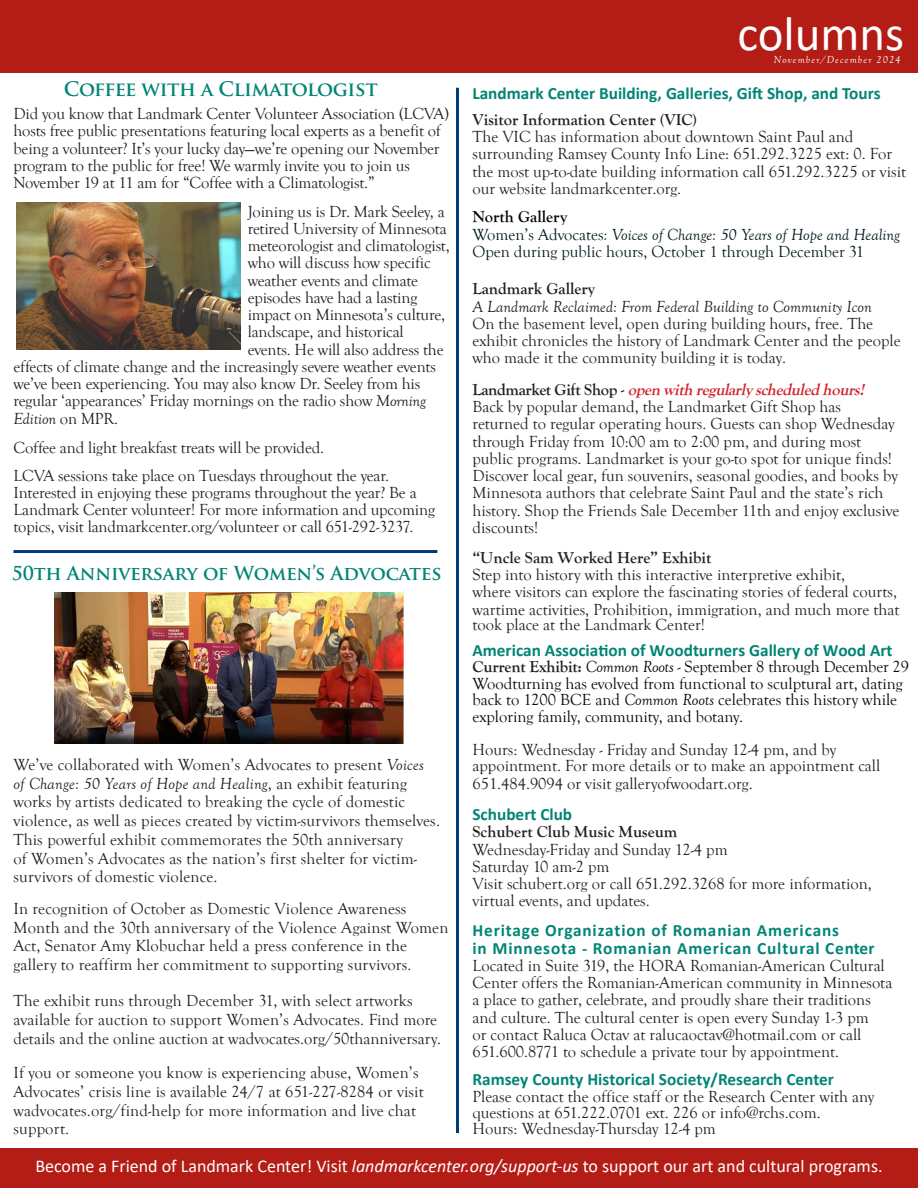
<style>
.page{position:relative;width:918px;height:1188px;background:#fff}
.page>*{position:absolute;margin:0;border:0;box-sizing:border-box;transform-origin:0 0}
.t1{font:48.9px "Calibri";color:#fff}
.t2{font:700 19.5px "Trajan Pro";letter-spacing:-.02em;color:#008575}
.t3{font:700 18.75px "Trajan Pro";letter-spacing:-.01em;color:#008575}
.t4{font:18px "Calibri";color:#fff}
.t5{font:700 17.25px "Calibri";color:#008575}
.t6{font:700 17.25px "Calibri";letter-spacing:.05em;color:#008575}
.t7{font:16.5px/17.2px "Goudy Old Style T";color:#231f20}
.t8{font:16.5px/16.5px "Goudy Old Style T";color:#090706}
.t9{font:700 16.5px "Goudy Old Style T";color:#231f20}
.t10{font:italic 16.5px "Goudy Old Style T";color:#231f20}
.t11{font:italic 16.5px "Goudy Old Style T";color:#061b22}
.t12{font:italic 700 16.5px "Goudy Old Style T";color:#d1232a}
.t13{font:16.5px "Goudy Old Style T";color:#061b22}
.t14{font:700 16.5px "Goudy Old Style T";color:#040503}
.t15{font:italic 10.5px "Goudy Old Style T";letter-spacing:.11em;color:#fff}
.s1{font-style:italic}
.s2{font-style:normal}
.s3{font-style:normal;color:#231f20}
.s4{font-weight:700;color:#231f20}
</style>
<div class="page">
<div style="left:0;top:1148px;width:918px;height:40px;background:#b41d15"></div>
<div style="left:0;top:0;width:918px;height:72px;background:#b41d15"></div>
<hr style="left:456px;top:88px;width:3px;height:1045px;background:#003d78">
<img style="left:54px;top:592px;width:350px;height:152px">
<hr style="left:13px;top:550px;width:424px;height:3px;background:#003d78">
<img style="left:16px;top:202px;width:224px;height:147px">
<p class="t1" style="left:738px;top:0;width:168px">columns</p>
<p class="t2" style="left:64px;top:77px;width:315px">Coffee with a Climatologist</p>
<p class="t7" style="left:14px;top:105px;width:437px">Did you know that Landmark Center Volunteer Association (LCVA) hosts free public presentations featuring local experts as a benefit of being a volunteer? It’s your lucky day—we’re opening our November program to the public for free! We warmly invite you to join us November 19 at 11 am for “Coffee with a Climatologist.”</p>
<p class="t7" style="left:248px;top:203px;width:198px">Joining us is Dr. Mark Seeley, a</p>
<p class="t7" style="left:248px;top:220px;width:201px">retired University of Minnesota</p>
<p class="t7" style="left:248px;top:237px;width:204px">meteorologist and climatologist,</p>
<p class="t7" style="left:248px;top:255px;width:184px">who will discuss how specific</p>
<p class="t7" style="left:248px;top:272px;width:172px">weather events and climate</p>
<p class="t7" style="left:248px;top:289px;width:171px">episodes have had a lasting</p>
<p class="t7" style="left:248px;top:306px;width:199px">impact on Minnesota’s culture,</p>
<p class="t7" style="left:248px;top:324px;width:158px">landscape, and historical</p>
<p class="t7" style="left:248px;top:341px;width:197px">events. He will also address the</p>
<p class="t7" style="left:14px;top:358px;width:424px">effects of climate change and the increasingly severe weather events</p>
<p class="t7" style="left:14px;top:375px;width:408px">we’ve been experiencing. You may also know Dr. Seeley from his</p>
<p class="t7" style="left:14px;top:393px;width:414px">regular ‘appearances’ Friday mornings on the radio show <span class="s1">Morning</span></p>
<p class="t10" style="left:14px;top:409px;width:106px">Edition <span class="s2">on MPR.</span></p>
<p class="t7" style="left:14px;top:439px;width:312px">Coffee and light breakfast treats will be provided.</p>
<p class="t7" style="left:14px;top:467px;width:423px">LCVA sessions take place on Tuesdays throughout the year.<br>Interested in enjoying these programs throughout the year? Be a Landmark Center volunteer! For more information and upcoming topics, visit landmarkcenter.org/volunteer or call 651-292-3237.</p>
<p class="t3" style="left:12px;top:561px;width:432px">50th Anniversary of Women’s Advocates</p>
<p class="t7" style="left:14px;top:755px;width:428px;line-height:18.8px">We’ve collaborated with Women’s Advocates to present <span class="s1">Voices<br>of Change: 50 Years of Hope and Healing</span>, an exhibit featuring works by artists dedicated to breaking the cycle of domestic violence, as well as pieces created by victim-survivors themselves.<br>This powerful exhibit commemorates the 50th anniversary<br>of Women’s Advocates as the nation’s first shelter for victim&shy;survivors of domestic violence.</p>
<p class="t7" style="left:14px;top:899px;width:436px;line-height:18.8px">In recognition of October as Domestic Violence Awareness Month and the 30th anniversary of the Violence Against Women Act, Senator Amy Klobuchar held a press conference in the gallery to reaffirm her commitment to supporting survivors.</p>
<p class="t7" style="left:14px;top:992px;width:429px;line-height:18.8px">The exhibit runs through December 31, with select artworks available for auction to support Women’s Advocates. Find more details and the online auction at wadvocates.org/50thanniversary.</p>
<p class="t7" style="left:14px;top:1064px;width:412px;line-height:18.8px">If you or someone you know is experiencing abuse, Women’s Advocates’ crisis line is available 24/7 at 651-227-8284 or visit wadvocates.org/find-help for more information and live chat support.</p>
<p class="t15" style="left:774px;top:54px;width:128px">November/December 2024</p>
<p class="t5" style="left:472px;top:81px;width:410px">Landmark Center Building, Galleries, Gift Shop, and Tours</p>
<p class="t9" style="left:472px;top:110px;width:226px">Visitor Information Center (VIC)</p>
<p class="t7" style="left:472px;top:128px;width:383px">The VIC has information about downtown Saint Paul and</p>
<p class="t7" style="left:472px;top:146px;width:435px">surrounding Ramsey County Info Line: 651.292.3225 ext: 0. For the most up-to-date building information call 651.292.3225 or visit our website landmarkcenter.org.</p>
<p class="t14" style="left:472px;top:208px;width:96px">North Gallery</p>
<p class="t11" style="left:472px;top:225px;width:429px"><span class="s2">Women’s Advocates</span>: Voices of Change: 50 Years of Hope and Healing</p>
<p class="t13" style="left:472px;top:242px;width:393px">Open during public hours, October 1 through December 31</p>
<p class="t9" style="left:472px;top:280px;width:124px">Landmark Gallery</p>
<p class="t10" style="left:472px;top:297px;width:401px">A Landmark Reclaimed: From Federal Building to Community Icon</p>
<p class="t7" style="left:472px;top:315px;width:430px">On the basement level, open during building hours, free. The exhibit chronicles the history of Landmark Center and the people who made it the community building it is today.</p>
<p class="t12" style="left:472px;top:380px;width:397px"><span class="s3">L a n d m a r k e t G i f t S h o p -</span> open with regularly scheduled hours!</p>
<p class="t7" style="left:472px;top:398px;width:428px">Back by popular demand, the Landmarket Gift Shop has returned to regular operating hours. Guests can shop Wednesday through Friday from 10:00 am to 2:00 pm, and during most public programs. Landmarket is your go-to spot for unique finds!<br>Discover local gear, fun souvenirs, seasonal goodies, and books by Minnesota authors that celebrate Saint Paul and the state’s rich history. Shop the Friends Sale December 11th and enjoy exclusive discounts!</p>
<p class="t9" style="left:472px;top:548px;width:240px">“Uncle Sam Worked Here” Exhibit</p>
<p class="t7" style="left:472px;top:566px;width:374px">Step into history with this interactive interpretive exhibit,</p>
<p class="t7" style="left:472px;top:584px;width:426px">where visitors can explore the fascinating stories of federal courts,</p>
<p class="t7" style="left:472px;top:602px;width:428px;line-height:15px">wartime activities, Prohibition, immigration, and much more that took place at the Landmark Center!</p>
<p class="t5" style="left:472px;top:638px;width:422px">American Association of Woodturners Gallery of Wood Art</p>
<p class="t8" style="left:472px;top:659px;width:438px"><span class="s4">Current Exhibit:</span> <span class="s1">Common Roots</span> - September 8 through December 29</p>
<p class="t8" style="left:472px;top:675px;width:432px">Woodturning has evolved from functional to sculptural art, dating back to 1200 BCE and <span class="s1">Common Roots</span> celebrates this history while exploring family, community, and botany.</p>
<p class="t7" style="left:472px;top:741px;width:365px">Hours: Wednesday - Friday and Sunday 12-4 pm, and by</p>
<p class="t7" style="left:472px;top:758px;width:409px">appointment. For more details or to make an appointment call<br>651.484.9094 or visit galleryofwoodart.org.</p>
<p class="t5" style="left:472px;top:802px;width:101px">Schubert Club</p>
<p class="t9" style="left:472px;top:823px;width:206px">Schubert Club Music Museum</p>
<p class="t7" style="left:472px;top:841px;width:257px">Wednesday-Friday and Sunday 12-4 pm</p>
<p class="t7" style="left:472px;top:858px;width:138px">Saturday 10 am-2 pm</p>
<p class="t7" style="left:472px;top:875px;width:401px">Visit schubert.org or call 651.292.3268 for more information, virtual events, and updates.</p>
<p class="t6" style="left:472px;top:918px;width:368px">Heritage Organization of Romanian Americans</p>
<p class="t6" style="left:472px;top:936px;width:403px">in Minnesota - Romanian American Cultural Center</p>
<p class="t7" style="left:472px;top:957px;width:422px">Located in Suite 319, the HORA Romanian-American Cultural Center offers the Romanian-American community in Minnesota a place to gather, celebrate, and proudly share their traditions and culture. The cultural center is open every Sunday 1-3 pm<br>or contact Raluca Octav at ralucaoctav@hotmail.com or call 651.600.8771 to schedule a private tour by appointment.</p>
<p class="t5" style="left:472px;top:1067px;width:363px">Ramsey County Historical Society/Research Center</p>
<p class="t7" style="left:472px;top:1089px;width:403px;line-height:15.8px">Please contact the office staff or the Research Center with any questions at 651.222.0701 ext. 226 or info@rchs.com.</p>
<p class="t7" style="left:472px;top:1120px;width:245px">Hours: Wednesday-Thursday 12-4 pm</p>
<p class="t4" style="left:35px;top:1153px;width:849px">Become a Friend of Landmark Center! Visit <span class="s1">landmarkcenter.org/support-us</span> to support our art and cultural programs.</p>
</div>
